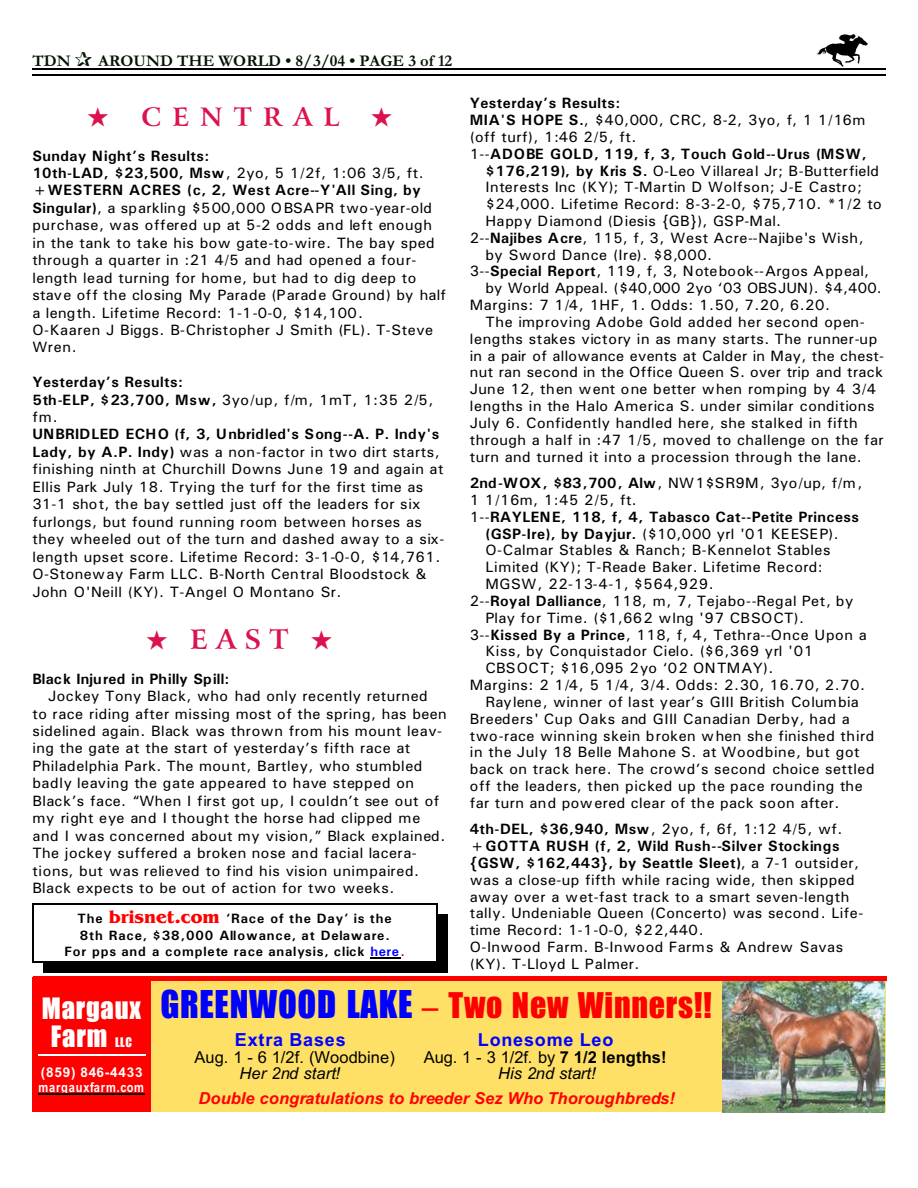
<style>
.page{position:relative;width:918px;height:1188px;background:#fff}
.page>*{position:absolute;margin:0;border:0;box-sizing:border-box;transform-origin:0 0}
.t1{font:36px "Billboard";letter-spacing:.02em;color:#f00}
.t2{font:30px/27.9px "Billboard";letter-spacing:.025em;color:#fff;text-align:center}
.t3{font:700 27px "Arrus BT";color:#db124d}
.t4{font:700 25.5px "Arrus BT";letter-spacing:.43em;color:#db124d}
.t5{font:700 18px "Arial";letter-spacing:.045em;color:#00f}
.t6{font:italic 700 16.5px "Arial";letter-spacing:.005em;color:#f00}
.t7{font:16.5px "Arial";letter-spacing:.005em;color:#000}
.t8{font:700 16.5px "Garamond";color:#001400}
.t9{font:italic 16.5px "Arial";letter-spacing:.01em;color:#000}
.t10{font:15px/17.4px "Univers";letter-spacing:.03em;color:#000}
.t11{font:15px "Univers";letter-spacing:.01em;color:#000}
.t12{font:700 15px/17.4px "Univers";letter-spacing:.03em;color:#000}
.t13{font:700 15px "Univers";letter-spacing:.06em;color:#000}
.t14{font:700 15px "Univers";letter-spacing:.01em;color:#000}
.t15{font:700 13.5px/16.5px "Univers";letter-spacing:.065em;color:#000;text-align:center}
.t16{font:700 13.5px "Arial Narrow";letter-spacing:.06em;color:#fff}
.t17{font:700 13.5px "Arial";letter-spacing:.06em;color:#fff}
.s1{font-weight:700}
.s2{font-weight:400}
.s3{font-family:"Benguiat Bk BT";font-size:18px;color:#f00}
.s4{color:#00f}
.s5{color:#d10000}
.s6{font-size:13.5px}
.s7{font-size:39px;color:#00f}
</style>
<div class="page">
<img style="left:817px;top:35px;width:51px;height:31px">
<hr style="left:32px;top:68px;width:853px;height:1px;background:#000">
<hr style="left:32px;top:75px;width:853px;height:1px;background:#000">
<div style="left:32px;top:977px;width:853px;height:135px;background:#ffe066"></div>
<div style="left:32px;top:977px;width:119px;height:135px;background:#f00"></div>
<hr style="left:39px;top:1093px;width:106px;height:1px;background:#000">
<hr style="left:38px;top:1054px;width:108px;height:2px;background:#fff">
<img style="left:722px;top:982px;width:162px;height:130px">
<hr style="left:34px;top:977px;width:853px;height:4px;background:#f00">
<hr style="left:370px;top:958px;width:30px;height:1px;background:#000">
<hr style="left:32px;top:903px;width:2px;height:59px;background:#000">
<hr style="left:436px;top:903px;width:1px;height:59px;background:#000">
<hr style="left:32px;top:903px;width:405px;height:2px;background:#000">
<hr style="left:32px;top:961px;width:405px;height:1px;background:#000">
<div style="left:437px;top:914px;width:11px;height:59px;background:#000"></div>
<div style="left:43px;top:962px;width:405px;height:11px;background:#000"></div>
<p class="t8" style="left:32px;top:55px;width:40px">TDN</p>
<p class="t8" style="left:98px;top:55px;width:356px">AROUND THE WORLD • 8/3/04 • PAGE 3 of 12</p>
<h3 class="t4" style="left:87px;top:107px;width:254px">★ CENTRAL</h3>
<p class="t10" style="left:32px;top:148px;width:415px"><span class="s1">Sunday Night’s Results:<br>10th-LAD, $23,500, Msw</span>, 2yo, 5 1/2f, 1:06 3/5, ft. <span class="s1">+WESTERN ACRES (c, 2, West Acre--Y'All Sing, by Singular)</span>, a sparkling $500,000 OBSAPR two-year-old purchase, was offered up at 5-2 odds and left enough in the tank to take his bow gate-to-wire. The bay sped through a quarter in :21 4/5 and had opened a four&shy;length lead turning for home, but had to dig deep to stave off the closing My Parade (Parade Ground) by half a length. Lifetime Record: 1-1-0-0, $14,100.<br>O-Kaaren J Biggs. B-Christopher J Smith (FL). T-Steve Wren.</p>
<p class="t12" style="left:32px;top:375px;width:403px">Yesterday’s Results:<br>5th-ELP, $23,700, Msw, <span class="s2">3yo/up, f/m, 1mT, 1:35 2/5, fm.</span></p>
<p class="t10" style="left:32px;top:427px;width:413px"><span class="s1">UNBRIDLED ECHO (f, 3, Unbridled's Song--A. P. Indy's Lady, by A.P. Indy)</span> was a non-factor in two dirt starts, finishing ninth at Churchill Downs June 19 and again at Ellis Park July 18. Trying the turf for the first time as 31-1 shot, the bay settled just off the leaders for six furlongs, but found running room between horses as they wheeled out of the turn and dashed away to a six&shy;length upset score. Lifetime Record: 3-1-0-0, $14,761.<br>O-Stoneway Farm LLC. B-North Central Bloodstock &amp; John O'Neill (KY). T-Angel O Montano Sr.</p>
<h3 class="t3" style="left:146px;top:629px;width:188px">★ EAST ★</h3>
<p class="t14" style="left:32px;top:673px;width:199px">Black Injured in Philly Spill:</p>
<p class="t10" style="left:32px;top:689px;width:416px;text-indent:16px">Jockey Tony Black, who had only recently returned<br>to race riding after missing most of the spring, has been sidelined again. Black was thrown from his mount leav&shy;ing the gate at the start of yesterday’s fifth race at Philadelphia Park. The mount, Bartley, who stumbled badly leaving the gate appeared to have stepped on Black’s face. “When I first got up, I couldn’t see out of my right eye and I thought the horse had clipped me and I was concerned about my vision,” Black explained.<br>The jockey suffered a broken nose and facial lacera&shy;tions, but was relieved to find his vision unimpaired.<br>Black expects to be out of action for two weeks.</p>
<p class="t15" style="left:64px;top:912px;width:342px">The <span class="s3">brisnet.com</span> ‘Race of the Day’ is the<br>8th Race, $38,000 Allowance, at Delaware.<br>For pps and a complete race analysis, click <span class="s4">here</span><span class="s5">.</span></p>
<p class="t12" style="left:470px;top:96px;width:152px">Yesterday’s Results:</p>
<p class="t10" style="left:470px;top:113px;width:397px"><span class="s1">MIA'S HOPE S.</span>, $40,000, CRC, 8-2, 3yo, f, 1 1/16m</p>
<p class="t10" style="left:470px;top:129px;width:168px">(off turf), 1:46 2/5, ft.</p>
<p class="t13" style="left:470px;top:148px;width:398px"><span class="s2">1--</span>ADOBE GOLD, 119, f, 3, Touch Gold--Urus (MSW,</p>
<p class="t11" style="left:485px;top:165px;width:395px"><span class="s1">$176,219), by Kris S.</span> O-Leo Villareal Jr; B-Butterfield</p>
<p class="t10" style="left:485px;top:180px;width:378px">Interests Inc (KY); T-Martin D Wolfson; J-E Castro;</p>
<p class="t10" style="left:485px;top:197px;width:398px">$24,000. Lifetime Record: 8-3-2-0, $75,710. *1/2 to</p>
<p class="t11" style="left:485px;top:216px;width:297px">Happy Diamond (Diesis {GB}), GSP-Mal.</p>
<p class="t10" style="left:470px;top:230px;width:396px">2--<span class="s1">Najibes Acre</span>, 115, f, 3, West Acre--Najibe's Wish,</p>
<p class="t10" style="left:485px;top:247px;width:228px">by Sword Dance (Ire). $8,000.</p>
<p class="t11" style="left:470px;top:266px;width:401px">3--<span class="s1">Special Report</span>, 119, f, 3, Notebook--Argos Appeal,</p>
<p class="t11" style="left:485px;top:283px;width:398px">by World Appeal. ($40,000 2yo ‘03 OBSJUN). $4,400.</p>
<p class="t10" style="left:470px;top:298px;width:362px">Margins: 7 1/4, 1HF, 1. Odds: 1.50, 7.20, 6.20.</p>
<p class="t10" style="left:485px;top:315px;width:381px">The improving Adobe Gold added her second open-</p>
<p class="t10" style="left:470px;top:331px;width:409px">lengths stakes victory in as many starts. The runner-up</p>
<p class="t10" style="left:470px;top:348px;width:416px">in a pair of allowance events at Calder in May, the chest-</p>
<p class="t10" style="left:470px;top:365px;width:415px">nut ran second in the Office Queen S. over trip and track</p>
<p class="t10" style="left:470px;top:382px;width:408px">June 12, then went one better when romping by 4 3/4</p>
<p class="t10" style="left:470px;top:399px;width:406px">lengths in the Halo America S. under similar conditions</p>
<p class="t10" style="left:470px;top:416px;width:389px">July 6. Confidently handled here, she stalked in fifth</p>
<p class="t10" style="left:470px;top:432px;width:416px">through a half in :47 1/5, moved to challenge on the far</p>
<p class="t10" style="left:470px;top:449px;width:394px">turn and turned it into a procession through the lane.</p>
<p class="t10" style="left:470px;top:476px;width:394px"><span class="s1">2nd-WOX, $83,700, Alw</span>, NW1$SR9M, 3yo/up, f/m,</p>
<p class="t10" style="left:470px;top:492px;width:169px">1 1/16m, 1:45 2/5, ft.</p>
<p class="t12" style="left:470px;top:509px;width:391px"><span class="s2">1--</span>RAYLENE, 118, f, 4, Tabasco Cat--Petite Princess</p>
<p class="t10" style="left:485px;top:526px;width:355px"><span class="s1">(GSP-Ire), by Dayjur.</span> ($10,000 yrl '01 KEESEP).</p>
<p class="t10" style="left:485px;top:543px;width:347px">O-Calmar Stables &amp; Ranch; B-Kennelot Stables</p>
<p class="t10" style="left:485px;top:560px;width:339px">Limited (KY); T-Reade Baker. Lifetime Record:</p>
<p class="t10" style="left:485px;top:577px;width:230px">MGSW, 22-13-4-1, $564,929.</p>
<p class="t10" style="left:470px;top:593px;width:385px">2--<span class="s1">Royal Dalliance</span>, 118, m, 7, Tejabo--Regal Pet, by</p>
<p class="t10" style="left:485px;top:610px;width:320px">Play for Time. ($1,662 wlng '97 CBSOCT).</p>
<p class="t10" style="left:470px;top:627px;width:399px">3--<span class="s1">Kissed By a Prince</span>, 118, f, 4, Tethra--Once Upon a</p>
<p class="t10" style="left:485px;top:644px;width:329px">Kiss, by Conquistador Cielo. ($6,369 yrl '01</p>
<p class="t10" style="left:485px;top:661px;width:290px">CBSOCT; $16,095 2yo ‘02 ONTMAY).</p>
<p class="t10" style="left:470px;top:678px;width:397px">Margins: 2 1/4, 5 1/4, 3/4. Odds: 2.30, 16.70, 2.70.</p>
<p class="t11" style="left:485px;top:697px;width:375px">Raylene, winner of last year’s GIII British Columbia</p>
<p class="t10" style="left:470px;top:711px;width:382px">Breeders' Cup Oaks and GIII Canadian Derby, had a</p>
<p class="t10" style="left:470px;top:728px;width:406px">two-race winning skein broken when she finished third</p>
<p class="t10" style="left:470px;top:745px;width:392px">in the July 18 Belle Mahone S. at Woodbine, but got</p>
<p class="t10" style="left:470px;top:762px;width:406px">back on track here. The crowd’s second choice settled</p>
<p class="t10" style="left:470px;top:779px;width:395px">off the leaders, then picked up the pace rounding the</p>
<p class="t10" style="left:470px;top:795px;width:371px">far turn and powered clear of the pack soon after.</p>
<p class="t10" style="left:470px;top:822px;width:395px;line-height:16.8px"><span class="s1">4th-DEL, $36,940, Msw</span>, 2yo, f, 6f, 1:12 4/5, wf. <span class="s1">+GOTTA RUSH (f, 2, Wild Rush--Silver Stockings {GSW, $162,443}, by Seattle Sleet)</span>, a 7-1 outsider, was a close-up fifth while racing wide, then skipped away over a wet-fast track to a smart seven-length tally. Undeniable Queen (Concerto) was second. Life&shy;time Record: 1-1-0-0, $22,440.<br>O-Inwood Farm. B-Inwood Farms &amp; Andrew Savas (KY). T-Lloyd L Palmer.</p>
<h2 class="t2" style="left:42px;top:995px;width:100px">Margaux<br>Farm <span class="s6">LLC</span></h2>
<p class="t17" style="left:41px;top:1067px;width:103px">(859) 846-4433</p>
<p class="t16" style="left:39px;top:1077px;width:107px">margauxfarm.com</p>
<h1 class="t1" style="left:160px;top:987px;width:553px"><span class="s7">GREENWOOD LAKE</span> Two New Winners!!</h1>
<p class="t5" style="left:235px;top:1033px;width:112px">Extra Bases</p>
<p class="t5" style="left:478px;top:1033px;width:137px">Lonesome Leo</p>
<p class="t7" style="left:194px;top:1051px;width:202px">Aug. 1 - 6 1/2f. (Woodbine)</p>
<p class="t7" style="left:424px;top:1051px;width:244px">Aug. 1 - 3 1/2f. by <span class="s1">7 1/2 lengths!</span></p>
<p class="t9" style="left:240px;top:1067px;width:102px">Her 2nd start!</p>
<p class="t9" style="left:498px;top:1067px;width:99px">His 2nd start!</p>
<p class="t6" style="left:199px;top:1092px;width:478px">Double congratulations to breeder Sez Who Thoroughbreds!</p>
</div>
